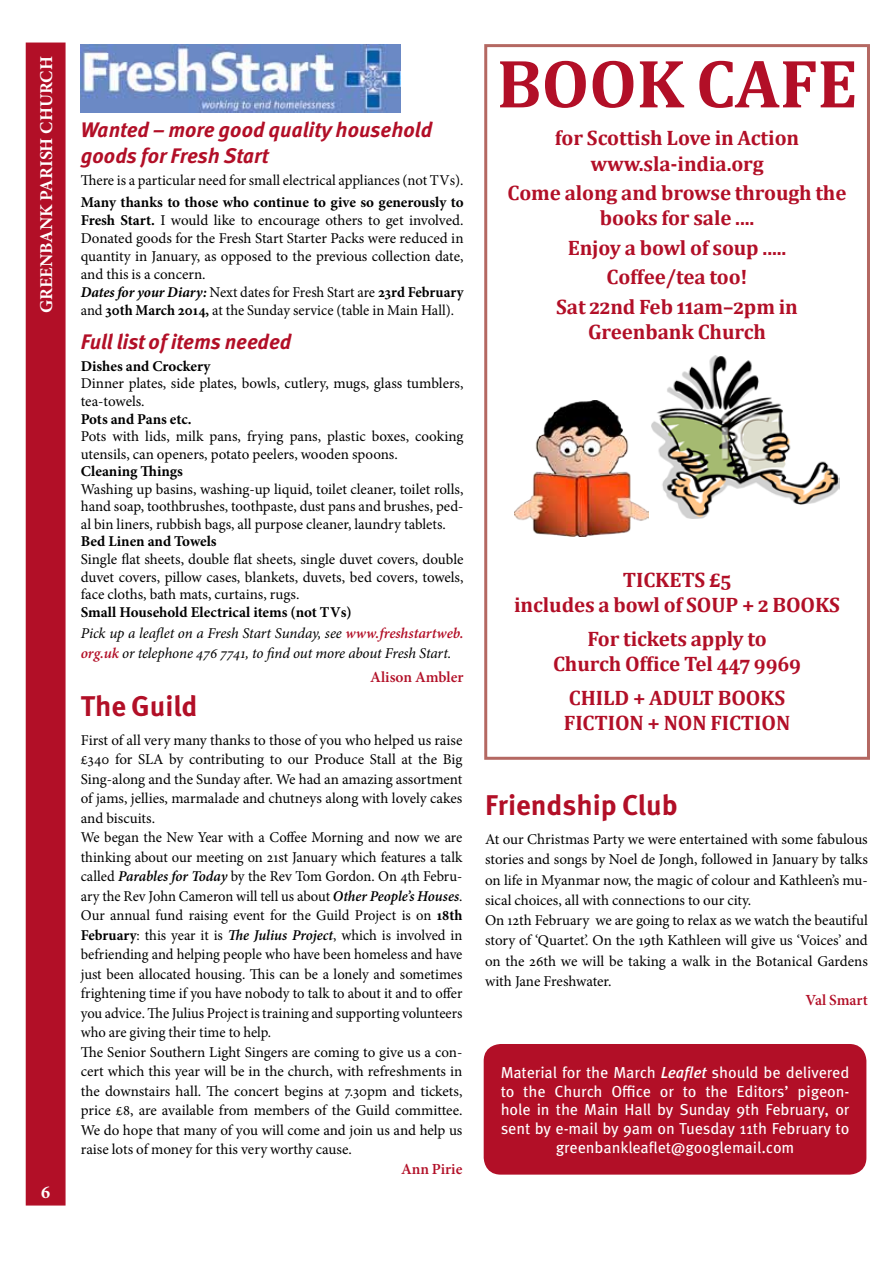
<style>
.page{position:relative;width:893px;height:1263px;background:#fff}
.page>*{position:absolute;margin:0;border:0;box-sizing:border-box;transform-origin:0 0}
.t1{font:700 69px "Cambria";letter-spacing:-.005em;color:#b20f27}
.Heading_1{font:700 28.5px "Meta Pro";color:#b20f27}
.t2{font:700 21px/25.2px "Cambria";letter-spacing:-.005em;color:#b20f27;text-align:center}
.Heading_2_after_H1{font:italic 700 21px/25.2px "Meta Pro";color:#b20f27}
.Heading_2{font:italic 700 21px "Meta Pro";color:#b20f27}
.t3{font:700 18px "Minion Pro";color:#fff}
.t4{font:15.9px/18.8px "Meta Pro";letter-spacing:-.005em;color:#fff;text-align:center}
.author0{font:600 15.45px "Minion Pro";color:#b20f27}
.author{font:600 15.45px "Minion Pro";color:#b20f27}
.Body{font:15px/19.5px "Minion Pro";color:#000;text-align:justify}
.Body-2{font:italic 15px/19.5px "Minion Pro";letter-spacing:-.01em;color:#000}
.Body-3{font:700 15px "Minion Pro";color:#000}
.s1{font-weight:700}
.s2{font-weight:700;font-style:italic}
.s3{font-weight:600;color:#b20f27}
.s4{font-weight:600;font-style:italic}
.s5{font-weight:500;font-style:italic}
</style>
<div class="page">
<div style="left:484px;top:1044px;width:382px;height:130px;background:#b20f27;border-radius:17px"></div>
<img style="left:514px;top:401px;width:134px;height:136px">
<img style="left:652px;top:356px;width:188px;height:163px">
<div style="left:484px;top:44px;width:386px;height:716px;border:3px solid #b46862"></div>
<img style="left:81px;top:44px;width:319px;height:69px">
<div style="left:26px;top:43px;width:40px;height:1162px;background:#b20f27;border:2px solid #b20f27"></div>
<p class="t3" style="left:34px;top:313px;width:258px;rotate:-90deg">GREENBANK PARISH CHURCH</p>
<p class="t3" style="left:41px;top:1180px;width:10px">6</p>
<p class="Heading_2_after_H1" style="left:81px;top:118px;width:353px">Wanted – more good quality household goods for Fresh Start</p>
<p class="Body" style="left:81px;top:170px;width:384px">There is a particular need for small electrical appliances (not TVs).</p>
<p class="Body" style="left:81px;top:193px;width:384px;line-height:18px"><span class="s1">Many thanks to those who continue to give so generously to Fresh Start.</span> I would like to encourage others to get involved.<br>Donated goods for the Fresh Start Starter Packs were reduced in quantity in January, as opposed to the previous collection date, and this is a concern.</p>
<p class="Body" style="left:81px;top:283px;width:384px;line-height:18px"><span class="s2">Dates for your Diary:</span> Next dates for Fresh Start are <span class="s1">23rd February </span>and <span class="s1">30th March 2014,</span> at the Sunday service (table in Main Hall).</p>
<p class="Heading_2" style="left:81px;top:328px;width:212px">Full list of items needed</p>
<p class="Body-3" style="left:81px;top:356px;width:131px">Dishes and Crockery</p>
<p class="Body" style="left:81px;top:375px;width:384px;line-height:17.5px">Dinner plates, side plates, bowls, cutlery, mugs, glass tumblers, tea-towels.</p>
<p class="Body-3" style="left:81px;top:408px;width:112px">Pots and Pans etc.</p>
<p class="Body" style="left:81px;top:428px;width:384px;line-height:17.5px">Pots with lids, milk pans, frying pans, plastic boxes, cooking utensils, can openers, potato peelers, wooden spoons.</p>
<p class="Body-3" style="left:81px;top:461px;width:104px">Cleaning Things</p>
<p class="Body" style="left:81px;top:480px;width:384px;line-height:17.5px">Washing up basins, washing-up liquid, toilet cleaner, toilet rolls, hand soap, toothbrushes, toothpaste, dust pans and brushes, ped&shy;al bin liners, rubbish bags, all purpose cleaner, laundry tablets.</p>
<p class="Body-3" style="left:81px;top:531px;width:137px">Bed Linen and Towels</p>
<p class="Body" style="left:81px;top:550px;width:384px;line-height:17.5px">Single flat sheets, double flat sheets, single duvet covers, double duvet covers, pillow cases, blankets, duvets, bed covers, towels, face cloths, bath mats, curtains, rugs.</p>
<p class="Body-3" style="left:81px;top:601px;width:272px">Small Household Electrical items (not TVs)</p>
<p class="Body-2" style="left:81px;top:624px;width:384px">Pick up a leaflet on a Fresh Start Sunday, see <span class="s3">www.freshstartweb. org.uk</span> or telephone 476 7741, to find out more about Fresh Start.</p>
<p class="author" style="left:370px;top:666px;width:95px">Alison Ambler</p>
<p class="Heading_1" style="left:81px;top:688px;width:118px">The Guild</p>
<p class="Body" style="left:81px;top:730px;width:383px">First of all very many thanks to those of you who helped us raise £340 for SLA by contributing to our Produce Stall at the Big Sing-along and the Sunday after. We had an amazing assortment of jams, jellies, marmalade and chutneys along with lovely cakes and biscuits.</p>
<p class="Body" style="left:81px;top:828px;width:383px">We began the New Year with a Coffee Morning and now we are thinking about our meeting on 21st January which features a talk called <span class="s4">Parables for Today</span> by the Rev Tom Gordon. On 4th Febru&shy;ary the Rev John Cameron will tell us about <span class="s4">Other People’s Houses</span>.</p>
<p class="Body" style="left:81px;top:906px;width:383px">Our annual fund raising event for the Guild Project is on <span class="s1">18th February</span>: this year it is <span class="s4">The Julius Project</span>, which is involved in befriending and helping people who have been homeless and have just been allocated housing. This can be a lonely and sometimes frightening time if you have nobody to talk to about it and to offer you advice. The Julius Project is training and supporting volunteers who are giving their time to help.</p>
<p class="Body" style="left:81px;top:1042px;width:383px">The Senior Southern Light Singers are coming to give us a con&shy;cert which this year will be in the church, with refreshments in the downstairs hall. The concert begins at 7.30pm and tickets, price £8, are available from members of the Guild committee.<br>We do hope that many of you will come and join us and help us raise lots of money for this very worthy cause.</p>
<p class="author0" style="left:401px;top:1158px;width:63px">Ann Pirie</p>
<p class="t1" style="left:497px;top:35px;width:362px">BOOK CAFE</p>
<p class="t2" style="left:555px;top:125px;width:246px">for Scottish Love in Action www.sla-india.org</p>
<p class="t2" style="left:508px;top:180px;width:340px">Come along and browse through the books for sale ....</p>
<p class="t2" style="left:568px;top:234px;width:220px">Enjoy a bowl of soup .....</p>
<p class="t2" style="left:607px;top:264px;width:142px">Coffee/tea too!</p>
<p class="t2" style="left:556px;top:293px;width:243px">Sat 22nd Feb 11am–2pm in<br>Greenbank Church</p>
<p class="t2" style="left:623px;top:566px;width:110px">TICKETS £5</p>
<p class="t2" style="left:514px;top:592px;width:327px">includes a bowl of SOUP + 2 BOOKS</p>
<p class="t2" style="left:553px;top:625px;width:250px">For tickets apply to<br>Church Office Tel 447 9969</p>
<p class="t2" style="left:564px;top:684px;width:228px;text-align:left">CHILD + ADULT BOOKS<br>FICTION + NON FICTION</p>
<p class="Heading_1" style="left:485px;top:787px;width:194px">Friendship Club</p>
<p class="Body" style="left:485px;top:829px;width:384px;line-height:20.2px">At our Christmas Party we were entertained with some fabulous stories and songs by Noel de Jongh, followed in January by talks on life in Myanmar now, the magic of colour and Kathleen’s mu&shy;sical choices, all with connections to our city.</p>
<p class="Body" style="left:485px;top:910px;width:384px;line-height:20.2px">On 12th February we are going to relax as we watch the beautiful story of ‘Quartet’. On the 19th Kathleen will give us ‘Voices’ and on the 26th we will be taking a walk in the Botanical Gardens with Jane Freshwater.</p>
<p class="author0" style="left:806px;top:990px;width:64px">Val Smart</p>
<p class="t4" style="left:501px;top:1063px;width:350px">Material for the March <span class="s5">Leaflet</span> should be delivered to the Church Office or to the Editors’ pigeon&shy;hole in the Main Hall by Sunday 9th February, or sent by e-mail by 9am on Tuesday 11th February to greenbankleaflet@googlemail.com</p>
</div>
